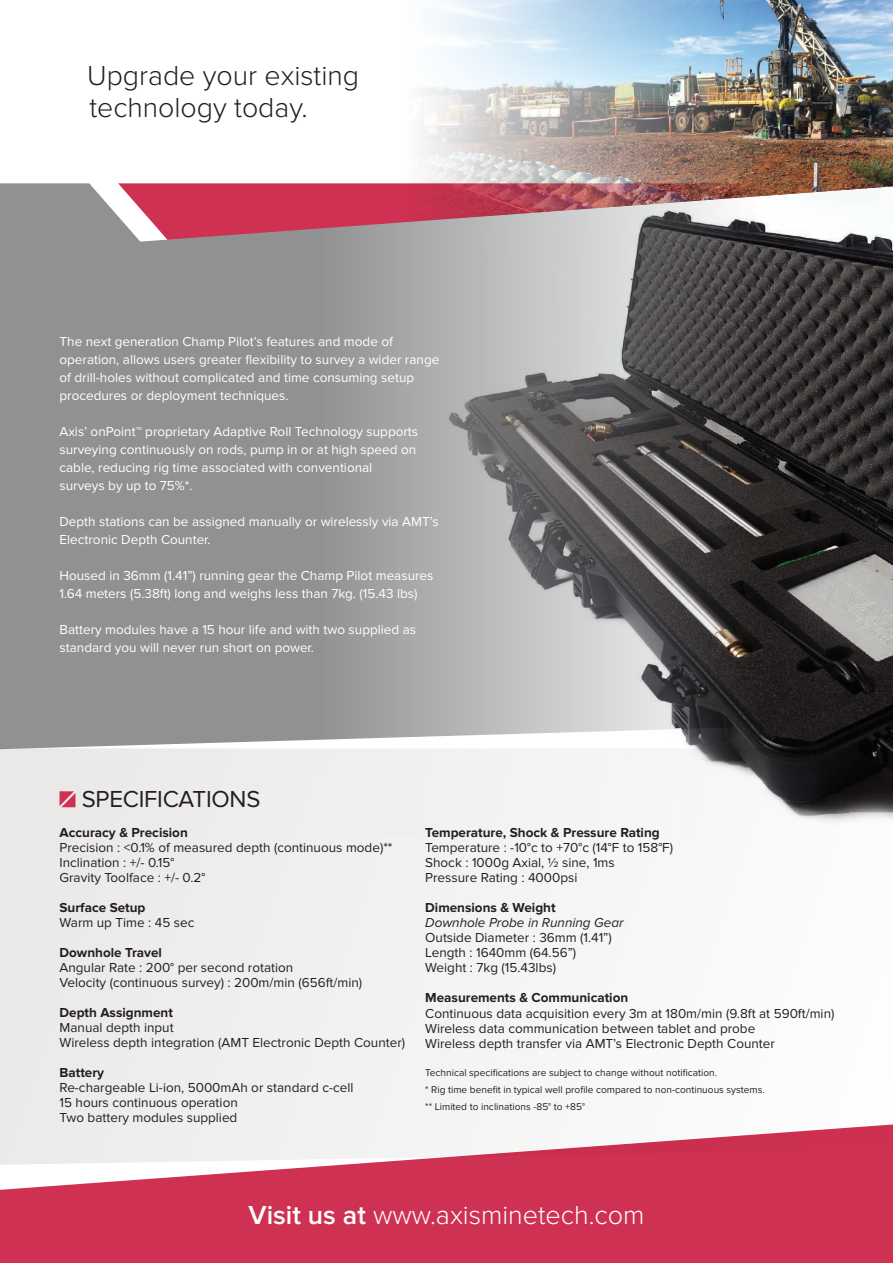
<style>
.page{position:relative;width:893px;height:1263px;background:#fff}
.page>*{position:absolute;margin:0;border:0;box-sizing:border-box;transform-origin:0 0}
.t1{font:300 28.5px/31.5px "Proxima Nova";color:#231f20}
.t2{font:300 27px "Proxima Nova";color:#fff}
.t3{font:24px "Proxima Nova";letter-spacing:-.01em;color:#231f20}
.t4{font:13.5px/15px "Proxima Nova";color:#231f20}
.t5{font:13.5px/18px "Proxima Nova";color:#fff}
.t6{font:700 13.5px "Proxima Nova";color:#231f20}
.t7{font:italic 13.5px "Proxima Nova";color:#231f20}
.t8{font:10.2px/17px "Proxima Nova";color:#231f20}
.s1{font-weight:600}
</style>
<div class="page">
<svg style="left:0;top:183px;width:92px;height:3px"></svg>
<div style="left:0;top:186px;width:321px;height:562px;background:#929192"></div>
<img style="left:321px;top:186px;width:572px;height:562px">
<div style="left:0;top:1165px;width:893px;height:98px;background:#cf3152"></div>
<svg style="left:0;top:748px;width:893px;height:417px;fill:#f2f2f1"></svg>
<svg style="left:60px;top:791px;width:15px;height:16px"></svg>
<img style="left:406px;top:0;width:487px;height:235px">
<h1 class="t1" style="left:87px;top:61px;width:274px">Upgrade your existing technology today.</h1>
<p class="t5" style="left:60px;top:333px;width:381px">The next generation Champ Pilot’s features and mode of operation, allows users greater flexibility to survey a wider range of drill-holes without complicated and time consuming setup procedures or deployment techniques.</p>
<p class="t5" style="left:60px;top:423px;width:360px">Axis’ onPoint™ proprietary Adaptive Roll Technology supports surveying continuously on rods, pump in or at high speed on cable, reducing rig time associated with conventional surveys by up to 75%*.</p>
<p class="t5" style="left:60px;top:513px;width:381px">Depth stations can be assigned manually or wirelessly via AMT’s<br>Electronic Depth Counter.</p>
<p class="t5" style="left:60px;top:567px;width:375px">Housed in 36mm (1.41”) running gear the Champ Pilot measures<br>1.64 meters (5.38ft) long and weighs less than 7kg. (15.43 lbs)</p>
<p class="t5" style="left:60px;top:621px;width:358px">Battery modules have a 15 hour life and with two supplied as standard you will never run short on power.</p>
<h3 class="t3" style="left:82px;top:785px;width:180px">SPECIFICATIONS</h3>
<p class="t6" style="left:60px;top:825px;width:130px">Accuracy &amp; Precision</p>
<p class="t4" style="left:60px;top:840px;width:334px">Precision : &lt;0.1% of measured depth (continuous mode)**<br>Inclination : +/- 0.15°<br>Gravity Toolface : +/- 0.2°</p>
<p class="t6" style="left:60px;top:900px;width:87px">Surface Setup</p>
<p class="t4" style="left:60px;top:915px;width:136px">Warm up Time : 45 sec</p>
<p class="t6" style="left:60px;top:945px;width:104px">Downhole Travel</p>
<p class="t4" style="left:60px;top:960px;width:304px">Angular Rate : 200° per second rotation<br>Velocity (continuous survey) : 200m/min (656ft/min)</p>
<p class="t6" style="left:60px;top:1005px;width:115px">Depth Assignment</p>
<p class="t4" style="left:60px;top:1020px;width:347px">Manual depth input<br>Wireless depth integration (AMT Electronic Depth Counter)</p>
<p class="t6" style="left:60px;top:1065px;width:46px">Battery</p>
<p class="t4" style="left:60px;top:1080px;width:295px">Re-chargeable Li-ion, 5000mAh or standard c-cell<br>15 hours continuous operation<br>Two battery modules supplied</p>
<p class="t6" style="left:425px;top:825px;width:236px">Temperature, Shock &amp; Pressure Rating</p>
<p class="t4" style="left:425px;top:840px;width:249px">Temperature : -10°c to +70°c (14°F to 158°F)<br>Shock : 1000g Axial, ½ sine, 1ms<br>Pressure Rating : 4000psi</p>
<p class="t6" style="left:425px;top:900px;width:132px">Dimensions &amp; Weight</p>
<p class="t7" style="left:425px;top:915px;width:200px">Downhole Probe in Running Gear</p>
<p class="t4" style="left:425px;top:930px;width:188px">Outside Diameter : 36mm (1.41”)<br>Length : 1640mm (64.56”)<br>Weight : 7kg (15.43lbs)</p>
<p class="t6" style="left:425px;top:990px;width:205px">Measurements &amp; Communication</p>
<p class="t4" style="left:425px;top:1006px;width:411px">Continuous data acquisition every 3m at 180m/min (9.8ft at 590ft/min)<br>Wireless data communication between tablet and probe<br>Wireless depth transfer via AMT’s Electronic Depth Counter</p>
<p class="t8" style="left:425px;top:1064px;width:341px">Technical specifications are subject to change without notification.<br>* Rig time benefit in typical well profile compared to non-continuous systems. ** Limited to inclinations -85° to +85°</p>
<h2 class="t2" style="left:248px;top:1199px;width:397px"><span class="s1">Visit us at</span> www.axisminetech.com</h2>
</div>
